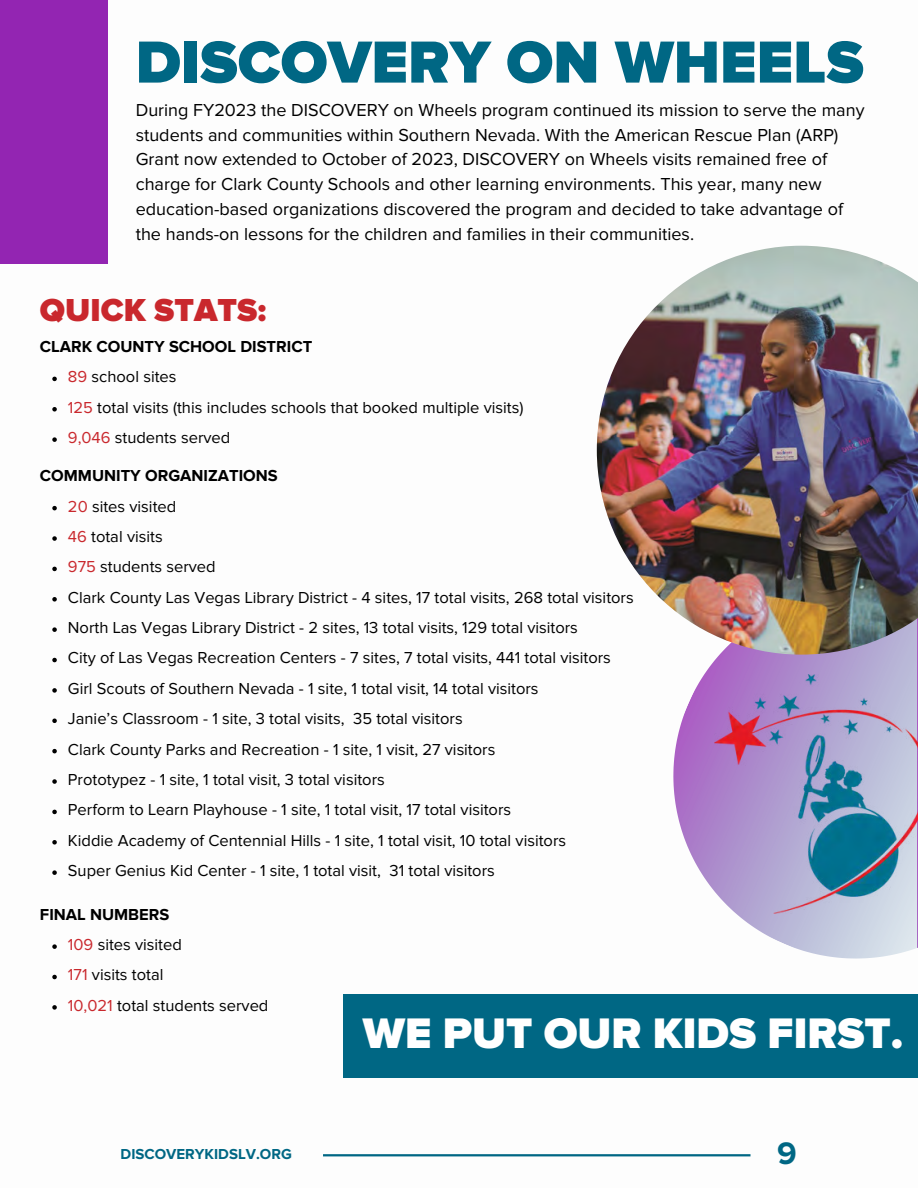
<style>
.page{position:relative;width:918px;height:1188px;background:#fff}
.page>*{position:absolute;margin:0;border:0;box-sizing:border-box;transform-origin:0 0}
.t1{font:900 61.5px "Proxima Nova";color:#006784}
.t2{font:900 44.25px "Proxima Nova";color:#fff}
.t3{font:900 33px "Proxima Nova";color:#c9282d}
.t4{font:700 32.25px "Proxima Nova";color:#006784}
.t5{font:18px/24.8px "Proxima Nova";color:#000}
.t6{font:16.5px/30.3px "Proxima Nova";color:#000}
.t7{font:700 15px "Proxima Nova";color:#006784}
.s1{font-weight:700}
.s2{color:#c9282d}
</style>
<div class="page">
<div style="left:0;top:0;width:108px;height:264px;background:#9325b2"></div>
<div style="left:343px;top:994px;width:575px;height:84px;background:#006784"></div>
<svg style="left:673px;top:655px;width:245px;height:304px"></svg>
<hr style="left:323px;top:1154px;width:428px;height:2px;background:#006784">
<svg style="left:52px;top:377px;width:5px;height:4px"></svg>
<svg style="left:52px;top:407px;width:5px;height:5px"></svg>
<svg style="left:52px;top:437px;width:5px;height:5px"></svg>
<svg style="left:52px;top:506px;width:5px;height:4px"></svg>
<svg style="left:52px;top:536px;width:5px;height:5px"></svg>
<svg style="left:52px;top:567px;width:5px;height:4px"></svg>
<svg style="left:52px;top:597px;width:5px;height:5px"></svg>
<svg style="left:52px;top:627px;width:5px;height:5px"></svg>
<svg style="left:52px;top:658px;width:5px;height:4px"></svg>
<svg style="left:52px;top:688px;width:5px;height:5px"></svg>
<svg style="left:52px;top:719px;width:5px;height:4px"></svg>
<svg style="left:52px;top:749px;width:5px;height:4px"></svg>
<svg style="left:52px;top:779px;width:5px;height:5px"></svg>
<svg style="left:52px;top:810px;width:5px;height:4px"></svg>
<svg style="left:52px;top:840px;width:5px;height:5px"></svg>
<svg style="left:52px;top:870px;width:5px;height:5px"></svg>
<svg style="left:52px;top:944px;width:5px;height:5px"></svg>
<svg style="left:52px;top:975px;width:5px;height:4px"></svg>
<svg style="left:52px;top:1005px;width:5px;height:5px"></svg>
<img style="left:597px;top:246px;width:321px;height:409px">
<img style="left:714px;top:675px;width:204px;height:238px">
<h1 class="t1" style="left:136px;top:27px;width:730px">DISCOVERY ON WHEELS</h1>
<p class="t5" style="left:136px;top:98px;width:730px">During FY2023 the DISCOVERY on Wheels program continued its mission to serve the many students and communities within Southern Nevada. With the American Rescue Plan (ARP)<br>Grant now extended to October of 2023, DISCOVERY on Wheels visits remained free of charge for Clark County Schools and other learning environments. This year, many new education-based organizations discovered the program and decided to take advantage of the hands-on lessons for the children and families in their communities.</p>
<h3 class="t3" style="left:40px;top:291px;width:228px">QUICK STATS:</h3>
<p class="t6" style="left:68px;top:332px;width:457px;text-indent:-28px"><span class="s1">CLARK COUNTY SCHOOL DISTRICT<br></span><span class="s2">89</span> school sites<br><span class="s2">125</span> total visits (this includes schools that booked multiple visits)<br><span class="s2">9,046</span> students served</p>
<p class="t6" style="left:68px;top:461px;width:567px;text-indent:-28px"><span class="s1">COMMUNITY ORGANIZATIONS<br></span><span class="s2">20</span> sites visited<br><span class="s2">46</span> total visits<br><span class="s2">975</span> students served<br>Clark County Las Vegas Library District - 4 sites, 17 total visits, 268 total visitors North Las Vegas Library District - 2 sites, 13 total visits, 129 total visitors<br>City of Las Vegas Recreation Centers - 7 sites, 7 total visits, 441 total visitors Girl Scouts of Southern Nevada - 1 site, 1 total visit, 14 total visitors<br>Janie’s Classroom - 1 site, 3 total visits, 35 total visitors<br>Clark County Parks and Recreation - 1 site, 1 visit, 27 visitors<br>Prototypez - 1 site, 1 total visit, 3 total visitors<br>Perform to Learn Playhouse - 1 site, 1 total visit, 17 total visitors<br>Kiddie Academy of Centennial Hills - 1 site, 1 total visit, 10 total visitors<br>Super Genius Kid Center - 1 site, 1 total visit, 31 total visitors</p>
<p class="t6" style="left:68px;top:899px;width:202px;text-indent:-28px"><span class="s1">FINAL NUMBERS<br></span><span class="s2">109</span> sites visited<br><span class="s2">171</span> visits total<br><span class="s2">10,021</span> total students served</p>
<h2 class="t2" style="left:363px;top:1008px;width:542px">WE PUT OUR KIDS FIRST.</h2>
<p class="t7" style="left:121px;top:1146px;width:173px">DISCOVERYKIDSLV.ORG</p>
<h3 class="t4" style="left:777px;top:1134px;width:21px">9</h3>
</div>
